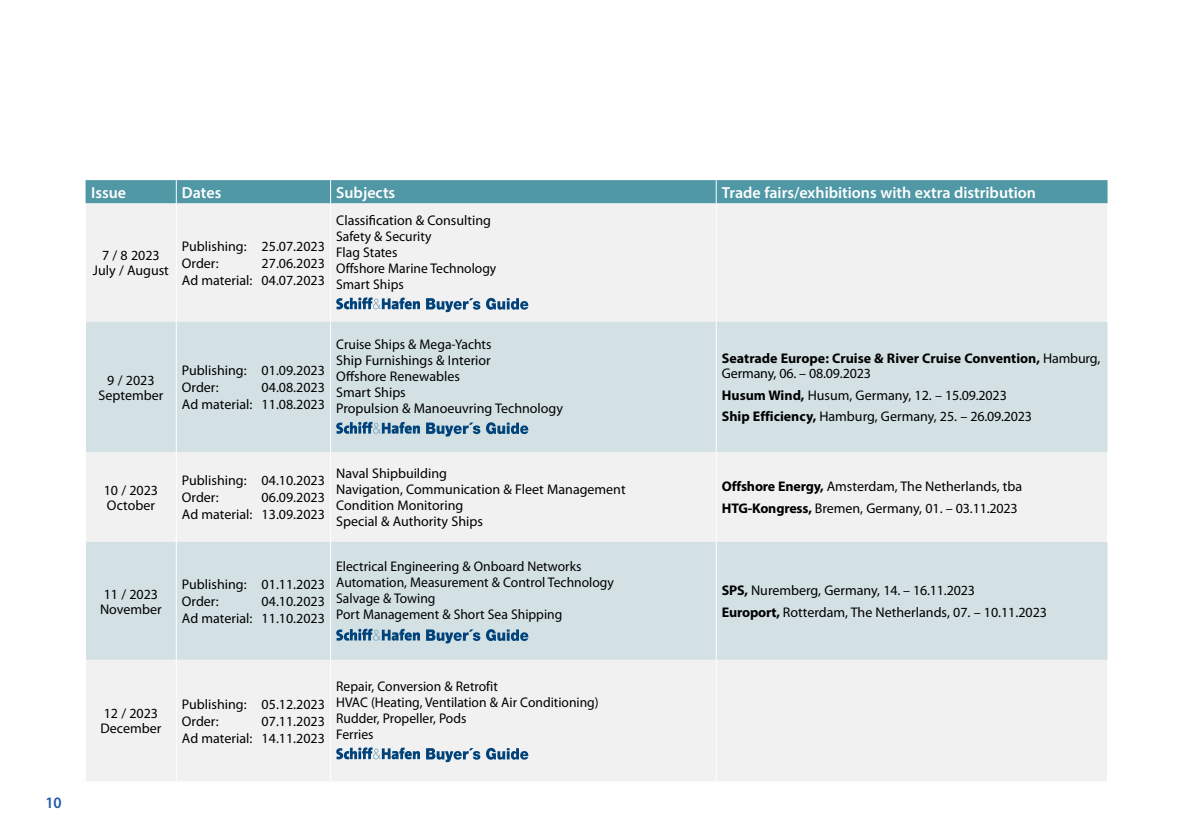
<style>
.page{position:relative;width:1191px;height:840px;background:#fff}
.page>*{position:absolute;margin:0;border:0;box-sizing:border-box;transform-origin:0 0}
.t1{font:600 16px "Myriad Pro";color:#fff}
.t2{font:600 16px "Myriad Pro";color:#1f59a9;scale:.95 1}
.t3{font:14px/16px "Myriad Pro";color:#000}
.t4{font:700 14px/15px "Myriad Pro";color:#000}
.s1{font-weight:400}
.s2{font-weight:700}
</style>
<div class="page">
<div style="left:86px;top:203px;width:1021px;height:578px;background:#f1f1f2"></div>
<svg style="left:86px;top:321px;width:1021px;height:338px;fill:#d3e1e5"></svg>
<div style="left:86px;top:180px;width:1021px;height:23px;background:#5098a6"></div>
<hr style="left:715px;top:452px;width:1px;height:89px;background:#fff">
<hr style="left:715px;top:321px;width:1px;height:131px;background:#fff">
<hr style="left:715px;top:541px;width:1px;height:118px;background:#fff">
<hr style="left:715px;top:203px;width:1px;height:118px;background:#fff">
<hr style="left:176px;top:203px;width:1px;height:118px;background:#fff">
<hr style="left:330px;top:203px;width:1px;height:118px;background:#fff">
<hr style="left:176px;top:321px;width:1px;height:131px;background:#fff">
<hr style="left:330px;top:321px;width:1px;height:131px;background:#fff">
<hr style="left:176px;top:452px;width:1px;height:89px;background:#fff">
<hr style="left:330px;top:452px;width:1px;height:89px;background:#fff">
<hr style="left:176px;top:541px;width:1px;height:118px;background:#fff">
<hr style="left:330px;top:541px;width:1px;height:118px;background:#fff">
<hr style="left:176px;top:659px;width:1px;height:122px;background:#fff">
<hr style="left:330px;top:659px;width:1px;height:122px;background:#fff">
<hr style="left:715px;top:659px;width:1px;height:122px;background:#fff">
<svg style="left:336px;top:297px;width:84px;height:12px"></svg>
<svg style="left:426px;top:298px;width:102px;height:14px"></svg>
<svg style="left:336px;top:421px;width:84px;height:12px"></svg>
<svg style="left:426px;top:422px;width:102px;height:14px"></svg>
<svg style="left:336px;top:628px;width:84px;height:12px"></svg>
<svg style="left:426px;top:628px;width:102px;height:15px;background:#81a3bb"></svg>
<svg style="left:336px;top:747px;width:84px;height:12px"></svg>
<svg style="left:426px;top:747px;width:102px;height:14px"></svg>
<p class="t2" style="left:45px;top:792px;width:19px">10</p>
<p class="t1" style="left:91px;top:182px;width:36px">Issue</p>
<p class="t1" style="left:182px;top:182px;width:41px">Dates</p>
<p class="t1" style="left:336px;top:182px;width:61px">Subjects</p>
<p class="t1" style="left:722px;top:182px;width:316px">Trade fairs/exhibitions with extra distribution</p>
<p class="t3" style="left:93px;top:248px;width:77px;line-height:15px;text-align:center">7 / 8 2023<br>July / August</p>
<p class="t3" style="left:182px;top:238px;width:144px;line-height:17px">Publishing: 25.07.2023<br>Order:</p>
<p class="t3" style="left:182px;top:255px;width:144px;line-height:17px;text-align:right">27.06.2023<br>Ad material: 04.07.2023</p>
<p class="t3" style="left:336px;top:212px;width:162px">Classification &amp; Consulting<br>Safety &amp; Security<br>Flag States<br>Offshore Marine Technology<br>Smart Ships</p>
<p class="t3" style="left:99px;top:372px;width:66px;line-height:15px;text-align:center">9 / 2023<br>September</p>
<p class="t3" style="left:182px;top:362px;width:144px;line-height:17px">Publishing: 01.09.2023<br>Order:</p>
<p class="t3" style="left:182px;top:379px;width:144px;line-height:17px;text-align:right">04.08.2023<br>Ad material: 11.08.2023</p>
<p class="t3" style="left:336px;top:337px;width:228px">Cruise Ships &amp; Mega-Yachts<br>Ship Furnishings &amp; Interior<br>Offshore Renewables<br>Smart Ships<br>Propulsion &amp; Manoeuvring Technology</p>
<p class="t3" style="left:104px;top:482px;width:56px;line-height:15px">10 / 2023<br>October</p>
<p class="t3" style="left:182px;top:472px;width:144px;line-height:17px">Publishing: 04.10.2023<br>Order:</p>
<p class="t3" style="left:182px;top:489px;width:144px;line-height:17px;text-align:right">06.09.2023<br>Ad material: 13.09.2023</p>
<p class="t3" style="left:336px;top:465px;width:291px">Naval Shipbuilding<br>Navigation, Communication &amp; Fleet Management<br>Condition Monitoring<br>Special &amp; Authority Ships</p>
<p class="t3" style="left:100px;top:586px;width:63px;line-height:15px">11 / 2023<br>November</p>
<p class="t3" style="left:182px;top:575px;width:144px;line-height:17px">Publishing: 01.11.2023<br>Order:</p>
<p class="t3" style="left:182px;top:592px;width:144px;line-height:17px;text-align:right">04.10.2023<br>Ad material: 11.10.2023</p>
<p class="t3" style="left:336px;top:558px;width:279px">Electrical Engineering &amp; Onboard Networks Automation, Measurement &amp; Control Technology Salvage &amp; Towing<br>Port Management &amp; Short Sea Shipping</p>
<p class="t3" style="left:100px;top:706px;width:62px;line-height:15px">12 / 2023<br>December</p>
<p class="t3" style="left:182px;top:695px;width:144px;line-height:17px">Publishing: 05.12.2023<br>Order:</p>
<p class="t3" style="left:182px;top:712px;width:144px;line-height:17px;text-align:right">07.11.2023<br>Ad material: 14.11.2023</p>
<p class="t3" style="left:336px;top:678px;width:264px">Repair, Conversion &amp; Retrofit<br>HVAC (Heating, Ventilation &amp; Air Conditioning)<br>Rudder, Propeller, Pods<br>Ferries</p>
<p class="t4" style="left:722px;top:351px;width:380px">Seatrade Europe: Cruise &amp; River Cruise Convention, <span class="s1">Hamburg,<br>Germany, 06. – 08.09.2023</span></p>
<p class="t3" style="left:722px;top:384px;width:312px;line-height:21.6px"><span class="s2">Husum Wind,</span> Husum, Germany, 12. – 15.09.2023<br><span class="s2">Ship Efficiency,</span> Hamburg, Germany, 25. – 26.09.2023</p>
<p class="t3" style="left:722px;top:476px;width:302px;line-height:21.6px"><span class="s2">Offshore Energy,</span> Amsterdam, The Netherlands, tba<br><span class="s2">HTG-Kongress,</span> Bremen, Germany, 01. – 03.11.2023</p>
<p class="t3" style="left:722px;top:579px;width:327px;line-height:21.6px"><span class="s2">SPS,</span> Nuremberg, Germany, 14. – 16.11.2023<br><span class="s2">Europort,</span> Rotterdam, The Netherlands, 07. – 10.11.2023</p>
</div>
